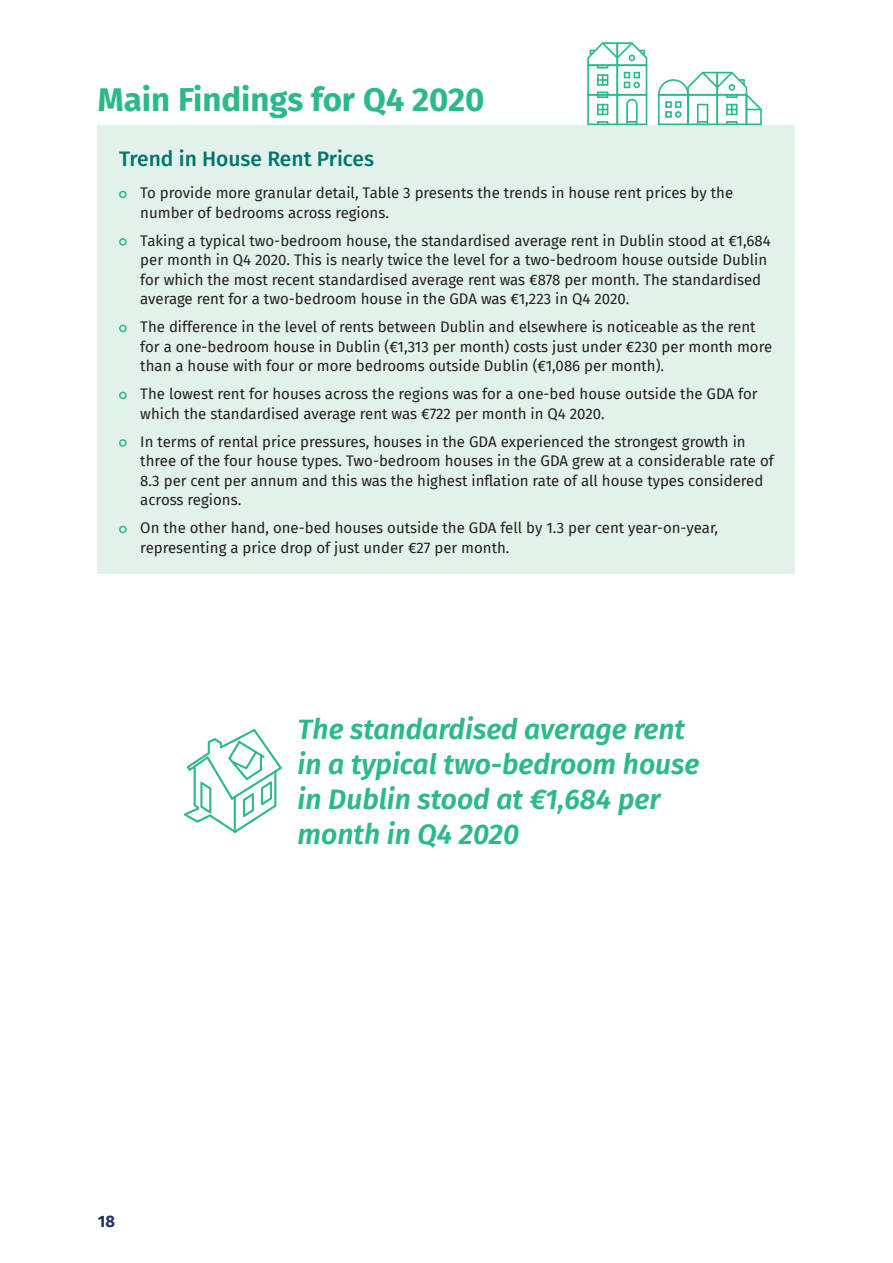
<style>
.page{position:relative;width:893px;height:1263px;background:#fff}
.page>*{position:absolute;margin:0;border:0;box-sizing:border-box;transform-origin:0 0}
.t1{font:700 33px "Fira Sans";color:#2bb98c}
.t2{font:italic 600 28.2px/35.1px "Fira Sans";color:#2bb98c}
.t3{font:500 21px "Fira Sans";color:#00746f}
.t4{font:700 16.5px "Fira Sans";color:#1f3166}
.t5{font:15px/19.5px "Fira Sans";color:#231f20}
</style>
<div class="page">
<div style="left:98px;top:125px;width:697px;height:449px;background:#e2f2e9"></div>
<div style="left:119px;top:191px;width:8px;height:7px;border:2px solid #2bb98c;border-radius:50%"></div>
<div style="left:119px;top:238px;width:8px;height:8px;border:2px solid #2bb98c;border-radius:50%"></div>
<div style="left:119px;top:325px;width:8px;height:7px;border:2px solid #2bb98c;border-radius:50%"></div>
<div style="left:119px;top:392px;width:8px;height:7px;border:2px solid #2bb98c;border-radius:50%"></div>
<div style="left:119px;top:439px;width:8px;height:8px;border:2px solid #2bb98c;border-radius:50%"></div>
<div style="left:119px;top:526px;width:8px;height:7px;border:2px solid #2bb98c;border-radius:50%"></div>
<svg style="left:587px;top:42px;width:60px;height:83px"></svg>
<svg style="left:658px;top:72px;width:104px;height:53px"></svg>
<svg style="left:184px;top:729px;width:98px;height:104px"></svg>
<div style="left:234px;top:796px;width:1px;height:36px;border:1px solid #2bb98c"></div>
<h1 class="t1" style="left:98px;top:71px;width:388px">Main Findings for Q4 2020</h1>
<h3 class="t3" style="left:119px;top:142px;width:257px">Trend in House Rent Prices</h3>
<p class="t5" style="left:140px;top:183px;width:594px">To provide more granular detail, Table 3 presents the trends in house rent prices by the number of bedrooms across regions.</p>
<p class="t5" style="left:140px;top:230px;width:632px">Taking a typical two-bedroom house, the standardised average rent in Dublin stood at €1,684 per month in Q4 2020. This is nearly twice the level for a two-bedroom house outside Dublin for which the most recent standardised average rent was €878 per month. The standardised average rent for a two-bedroom house in the GDA was €1,223 in Q4 2020.</p>
<p class="t5" style="left:140px;top:317px;width:633px">The difference in the level of rents between Dublin and elsewhere is noticeable as the rent for a one-bedroom house in Dublin (€1,313 per month) costs just under €230 per month more than a house with four or more bedrooms outside Dublin (€1,086 per month).</p>
<p class="t5" style="left:140px;top:384px;width:619px">The lowest rent for houses across the regions was for a one-bed house outside the GDA for which the standardised average rent was €722 per month in Q4 2020.</p>
<p class="t5" style="left:140px;top:431px;width:635px">In terms of rental price pressures, houses in the GDA experienced the strongest growth in three of the four house types. Two-bedroom houses in the GDA grew at a considerable rate of 8.3 per cent per annum and this was the highest inflation rate of all house types considered across regions.</p>
<p class="t5" style="left:140px;top:518px;width:579px">On the other hand, one-bed houses outside the GDA fell by 1.3 per cent year-on-year, representing a price drop of just under €27 per month.</p>
<p class="t4" style="left:98px;top:1208px;width:19px">18</p>
<h2 class="t2" style="left:298px;top:710px;width:403px">The standardised average rent in a typical two-bedroom house in Dublin stood at €1,684 per month in Q4 2020</h2>
</div>
